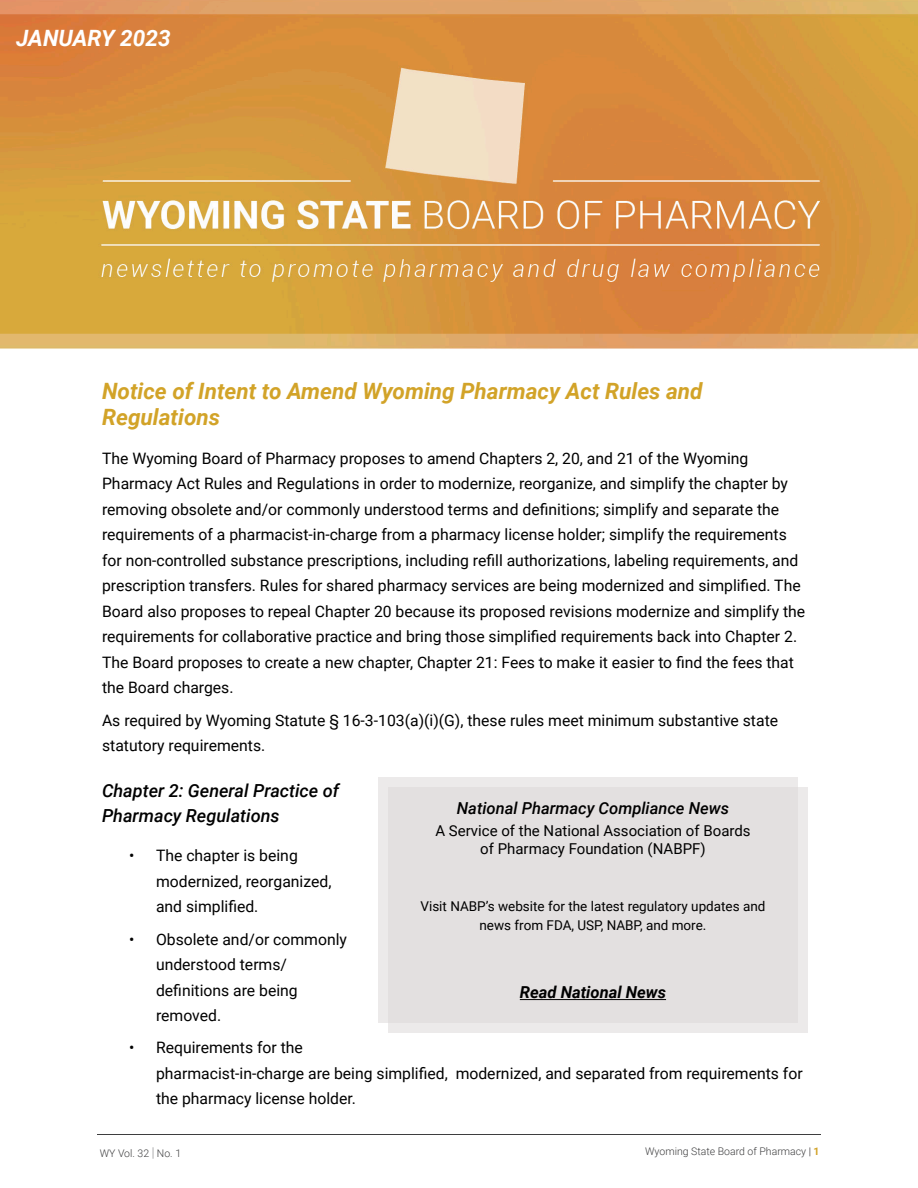
<style>
.page{position:relative;width:918px;height:1188px;background:#fff}
.page>*{position:absolute;margin:0;border:0;box-sizing:border-box;transform-origin:0 0}
.Header_1{font:italic 700 22.5px/25.8px "Roboto";color:#d2a328}
.Header_1-2{font:italic 700 22.5px "Roboto";color:#fff}
.Header_2{font:italic 500 18px/25.5px "Roboto";color:#000}
.Header_2-2{font:italic 500 16.5px "Roboto";color:#000}
.Paragraph{font:italic 700 16.5px "Roboto";color:#000}
.Paragraph-2{font:15.75px/25.5px "Roboto";color:#000}
.Header_2-3{font:15px/18.6px "Roboto";color:#000;text-align:center}
.Paragraph-3{font:13.5px/18.6px "Roboto";color:#000;text-align:center}
.t1{font:300 10.5px "Roboto";color:#3e3e3f}
.s1{font-weight:100;font-size:13.5px}
.s2{color:#231f20}
.s3{font-weight:700;color:#d2a328}
</style>
<div class="page">
<hr style="left:97px;top:1135px;width:724px;height:1px;background:#3e3e3f">
<img style="left:0;top:0;width:918px;height:349px">
<div style="left:378px;top:778px;width:419px;height:245px;background:#eceaea"></div>
<div style="left:388px;top:787px;width:420px;height:245px;background:#e3e0e0"></div>
<hr style="left:520px;top:999px;width:146px;height:1px;background:#000">
<p class="Header_1-2" style="left:16px;top:22px;width:156px">JANUARY 2023</p>
<p class="Header_1" style="left:102px;top:377px;width:602px">Notice of Intent to Amend Wyoming Pharmacy Act Rules and<br>Regulations</p>
<p class="Paragraph-2" style="left:102px;top:445px;width:705px">The Wyoming Board of Pharmacy proposes to amend Chapters 2, 20, and 21 of the Wyoming Pharmacy Act Rules and Regulations in order to modernize, reorganize, and simplify the chapter by removing obsolete and/or commonly understood terms and definitions; simplify and separate the requirements of a pharmacist-in-charge from a pharmacy license holder; simplify the requirements for non-controlled substance prescriptions, including refill authorizations, labeling requirements, and prescription transfers. Rules for shared pharmacy services are being modernized and simplified. The Board also proposes to repeal Chapter 20 because its proposed revisions modernize and simplify the requirements for collaborative practice and bring those simplified requirements back into Chapter 2.<br>The Board proposes to create a new chapter, Chapter 21: Fees to make it easier to find the fees that the Board charges.</p>
<p class="Paragraph-2" style="left:102px;top:707px;width:678px">As required by Wyoming Statute § 16-3-103(a)(i)(G), these rules meet minimum substantive state statutory requirements.</p>
<p class="Header_2" style="left:102px;top:777px;width:238px">Chapter 2: General Practice of<br>Pharmacy Regulations</p>
<p class="Paragraph-2" style="left:156px;top:843px;width:177px;text-indent:-27px">• The chapter is being modernized, reorganized, and simplified.</p>
<p class="Paragraph-2" style="left:156px;top:926px;width:192px;text-indent:-27px">• Obsolete and/or commonly understood terms/ definitions are being removed.</p>
<p class="Paragraph-2" style="left:156px;top:1035px;width:648px;text-indent:-27px">• Requirements for the<br>pharmacist-in-charge are being simplified, modernized, and separated from requirements for the pharmacy license holder.</p>
<p class="Header_2-2" style="left:457px;top:797px;width:274px">National Pharmacy Compliance News</p>
<p class="Header_2-3" style="left:435px;top:820px;width:317px">A Service of the National Association of Boards of Pharmacy Foundation (NABPF)</p>
<p class="Paragraph-3" style="left:420px;top:897px;width:347px">Visit NABP’s website for the latest regulatory updates and news from FDA, USP, NABP, and more.</p>
<p class="Paragraph" style="left:520px;top:981px;width:148px">Read National News</p>
<p class="t1" style="left:100px;top:1146px;width:83px">WY Vol. 32 <span class="s1">|</span> No. 1</p>
<p class="t1" style="left:645px;top:1144px;width:176px">Wyoming State Board of Pharmacy <span class="s2">|</span> <span class="s3">1</span></p>
</div>
